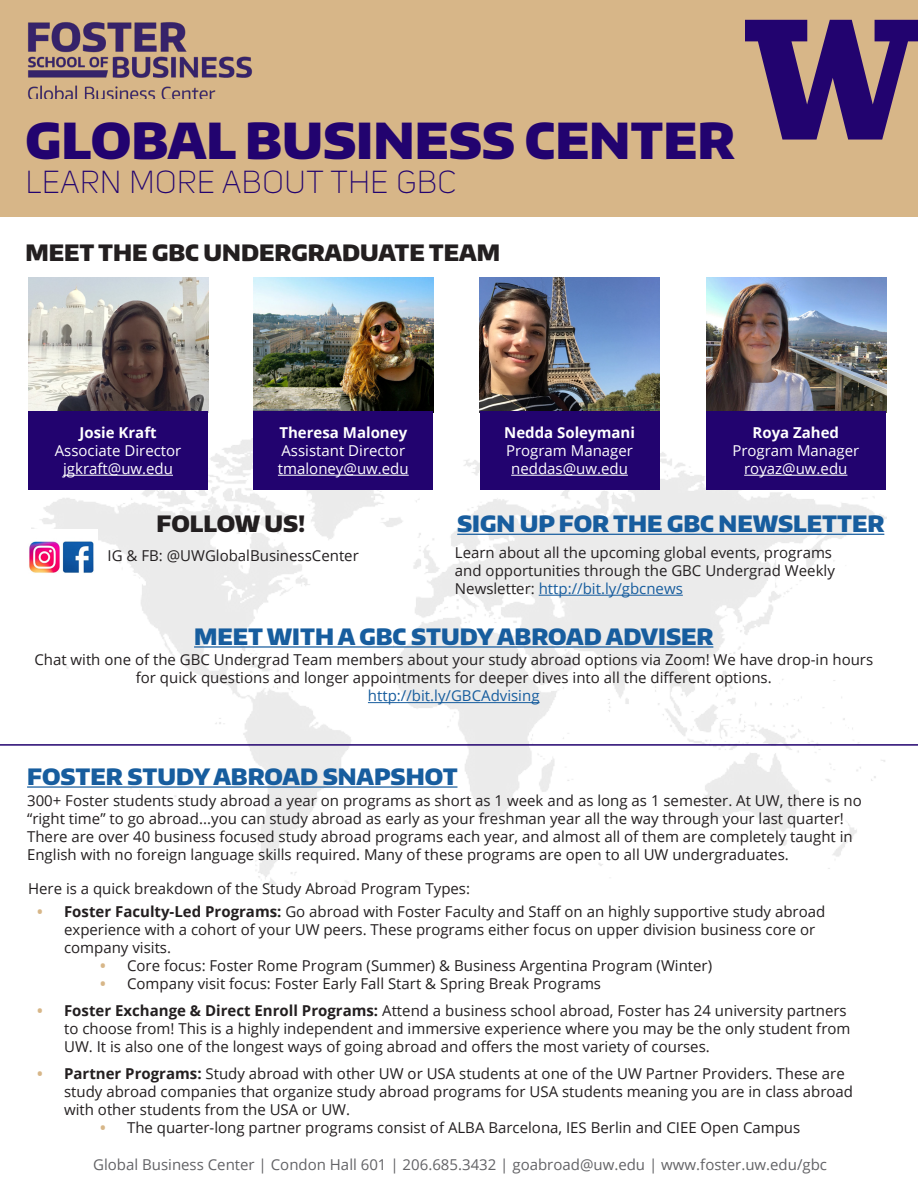
<style>
.page{position:relative;width:918px;height:1188px;background:#fff}
.page>*{position:absolute;margin:0;border:0;box-sizing:border-box;transform-origin:0 0}
.SECTION{font:900 49.5px "Encode Sans Normal";color:#22036f}
.SECTION-2{font:300 31.5px "Uni Sans";letter-spacing:.02em;color:#22036f}
.t1{font:900 22.5px "Encode Sans Normal";color:#175d9e}
.t2{font:900 22.5px "Encode Sans Normal";color:#231f20}
.t3{font:15px/18px "Open Sans";color:#231f20}
.t4{font:15px "Open Sans";color:#fff}
.t5{font:15px "Open Sans";color:#636366}
.t6{font:700 15px "Open Sans";color:#fff}
.t7{font:15px "Open Sans";color:#175d9e}
.s1{color:#175d9e}
.s2{font-weight:700;color:#d7b688}
.s3{font-weight:700}
</style>
<div class="page">
<img style="left:29px;top:540px;width:65px;height:34px">
<div style="left:0;top:0;width:918px;height:216px;background:#d7b688"></div>
<svg style="left:745px;top:20px;width:173px;height:120px"></svg>
<img style="left:28px;top:22px;width:225px;height:77px">
<hr style="left:27px;top:786px;width:430px;height:2px;background:#175d9e">
<hr style="left:457px;top:534px;width:427px;height:1px;background:#175d9e">
<hr style="left:539px;top:595px;width:144px;height:1px;background:#175d9e">
<img style="left:28px;top:278px;width:180px;height:133px">
<img style="left:480px;top:278px;width:180px;height:133px">
<img style="left:706px;top:278px;width:180px;height:133px">
<img style="left:253px;top:278px;width:180px;height:133px">
<div style="left:28px;top:411px;width:180px;height:79px;background:#22036f"></div>
<hr style="left:63px;top:475px;width:110px;height:1px;background:#fff">
<div style="left:706px;top:411px;width:180px;height:79px;background:#22036f"></div>
<hr style="left:744px;top:475px;width:103px;height:1px;background:#fff">
<div style="left:480px;top:411px;width:180px;height:79px;background:#22036f"></div>
<hr style="left:511px;top:475px;width:117px;height:1px;background:#fff">
<div style="left:253px;top:411px;width:180px;height:79px;background:#22036f"></div>
<hr style="left:278px;top:475px;width:131px;height:1px;background:#fff">
<hr style="left:194px;top:646px;width:519px;height:2px;background:#175d9e">
<hr style="left:368px;top:702px;width:172px;height:1px;background:#175d9e">
<hr style="left:0;top:744px;width:918px;height:2px;background:#22036f">
<p class="SECTION" style="left:26px;top:108px;width:711px">GLOBAL BUSINESS CENTER</p>
<p class="SECTION-2" style="left:26px;top:164px;width:432px">LEARN MORE ABOUT THE GBC</p>
<p class="t2" style="left:26px;top:238px;width:476px">MEET THE GBC UNDERGRADUATE TEAM</p>
<p class="t6" style="left:79px;top:422px;width:79px">Josie Kraft</p>
<p class="t4" style="left:55px;top:440px;width:128px">Associate Director</p>
<p class="t4" style="left:63px;top:458px;width:111px">jgkraft@uw.edu</p>
<p class="t6" style="left:279px;top:422px;width:129px">Theresa Maloney</p>
<p class="t4" style="left:281px;top:440px;width:125px">Assistant Director</p>
<p class="t4" style="left:278px;top:458px;width:132px">tmaloney@uw.edu</p>
<p class="t6" style="left:504px;top:422px;width:132px">Nedda Soleymani</p>
<p class="t4" style="left:506px;top:440px;width:128px">Program Manager</p>
<p class="t4" style="left:511px;top:458px;width:118px">neddas@uw.edu</p>
<p class="t6" style="left:753px;top:422px;width:88px">Roya Zahed</p>
<p class="t4" style="left:732px;top:440px;width:128px">Program Manager</p>
<p class="t4" style="left:744px;top:458px;width:105px">royaz@uw.edu</p>
<p class="t2" style="left:156px;top:509px;width:150px">FOLLOW US!</p>
<p class="t3" style="left:108px;top:546px;width:253px">IG &amp; FB: @UWGlobalBusinessCenter</p>
<p class="t1" style="left:457px;top:509px;width:429px">SIGN UP FOR THE GBC NEWSLETTER</p>
<p class="t3" style="left:455px;top:543px;width:381px">Learn about all the upcoming global events, programs and opportunities through the GBC Undergrad Weekly<br>Newsletter: <span class="s1">http://bit.ly/gbcnews</span></p>
<p class="t1" style="left:194px;top:622px;width:521px">MEET WITH A GBC STUDY ABROAD ADVISER</p>
<p class="t3" style="left:34px;top:651px;width:840px;text-align:center">Chat with one of the GBC Undergrad Team members about your study abroad options via Zoom! We have drop-in hours for quick questions and longer appointments for deeper dives into all the different options.</p>
<p class="t7" style="left:368px;top:686px;width:173px">http://bit.ly/GBCAdvising</p>
<p class="t1" style="left:27px;top:762px;width:432px">FOSTER STUDY ABROAD SNAPSHOT</p>
<p class="t3" style="left:27px;top:791px;width:836px">300+ Foster students study abroad a year on programs as short as 1 week and as long as 1 semester. At UW, there is no “right time” to go abroad...you can study abroad as early as your freshman year all the way through your last quarter!<br>There are over 40 business focused study abroad programs each year, and almost all of them are completely taught in English with no foreign language skills required. Many of these programs are open to all UW undergraduates.</p>
<p class="t3" style="left:28px;top:879px;width:444px">Here is a quick breakdown of the Study Abroad Program Types:</p>
<p class="t3" style="left:64px;top:902px;width:763px;text-indent:-27px"><span class="s2">•</span> <span class="s3">Foster Faculty-Led Programs:</span> Go abroad with Foster Faculty and Staff on an highly supportive study abroad experience with a cohort of your UW peers. These programs either focus on upper division business core or company visits.</p>
<p class="t3" style="left:100px;top:956px;width:614px"><span class="s2">•</span> Core focus: Foster Rome Program (Summer) &amp; Business Argentina Program (Winter)</p>
<p class="t3" style="left:100px;top:974px;width:503px"><span class="s2">•</span> Company visit focus: Foster Early Fall Start &amp; Spring Break Programs</p>
<p class="t3" style="left:64px;top:1001px;width:788px;text-indent:-27px"><span class="s2">•</span> <span class="s3">Foster Exchange &amp; Direct Enroll Programs:</span> Attend a business school abroad, Foster has 24 university partners to choose from! This is a highly independent and immersive experience where you may be the only student from<br>UW. It is also one of the longest ways of going abroad and offers the most variety of courses.</p>
<p class="t3" style="left:64px;top:1064px;width:790px;text-indent:-27px"><span class="s2">•</span> <span class="s3">Partner Programs:</span> Study abroad with other UW or USA students at one of the UW Partner Providers. These are study abroad companies that organize study abroad programs for USA students meaning you are in class abroad with other students from the USA or UW.</p>
<p class="t3" style="left:100px;top:1118px;width:702px"><span class="s2">•</span> The quarter-long partner programs consist of ALBA Barcelona, IES Berlin and CIEE Open Campus</p>
<p class="t5" style="left:93px;top:1154px;width:735px">Global Business Center | Condon Hall 601 | 206.685.3432 | goabroad@uw.edu | www.foster.uw.edu/gbc</p>
</div>
